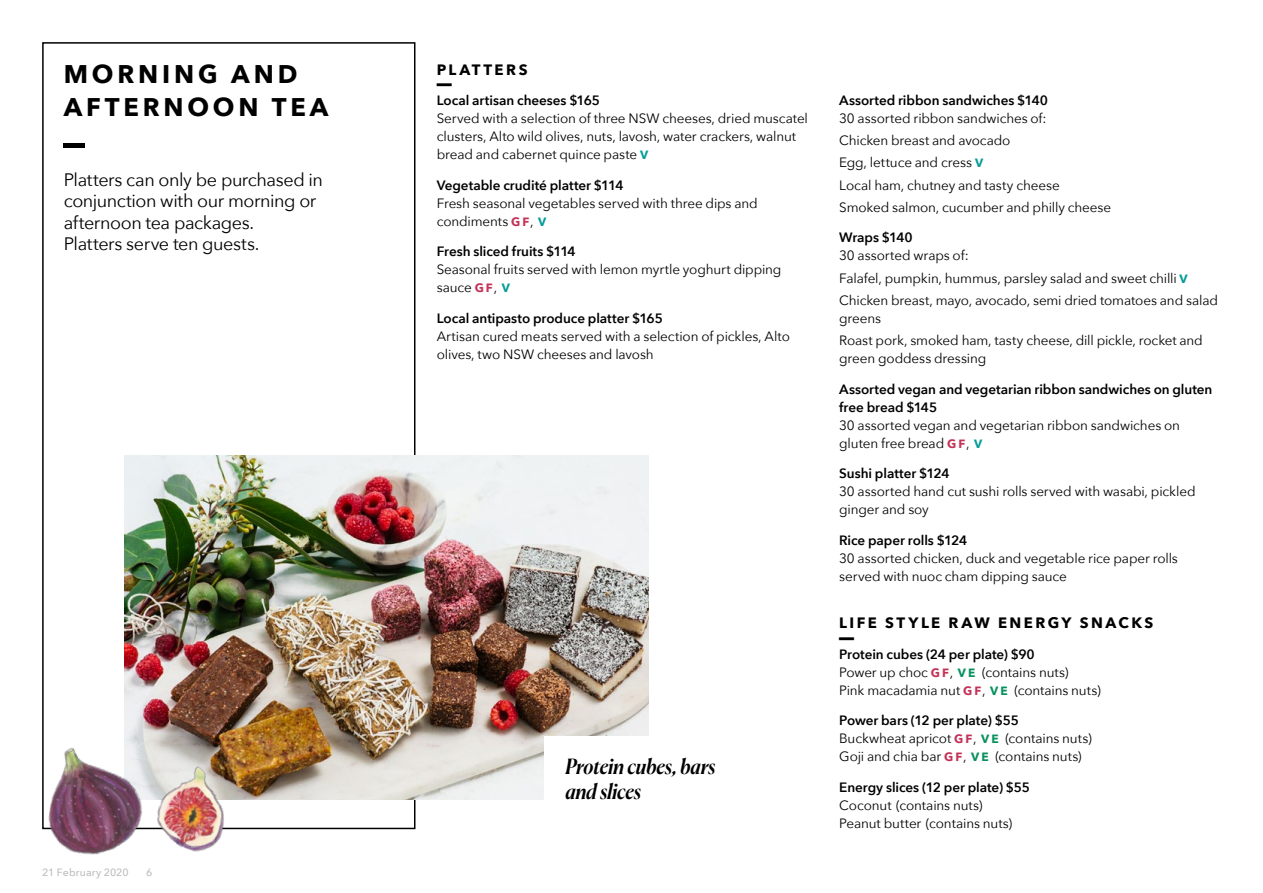
<style>
.page{position:relative;width:1263px;height:893px;background:#fff}
.page>*{position:absolute;margin:0;border:0;box-sizing:border-box;transform-origin:0 0}
.t1{font:700 30px "Avenir Next";color:#000}
.t2{font:700 25.5px/32.4px "Avenir Next";letter-spacing:.15em;color:#000}
.t3{font:italic 500 21px/25.2px "Canela";letter-spacing:-.005em;color:#000}
.t4{font:18px/21.6px "Avenir Next";letter-spacing:-.025em;color:#000}
.t5{font:700 15px "Avenir Next";letter-spacing:.165em;color:#000}
.t6{font:13.5px/18px "Avenir Next";letter-spacing:-.01em;color:#000}
.t7{font:600 13.5px/18px "Avenir Next";letter-spacing:-.005em;color:#000}
.t8{font:500 10.5px "Avenir Next";letter-spacing:.01em;color:#bcbec0}
.s1{font-weight:700;font-size:12px;color:#069c99}
.s2{font-weight:700;font-size:12px;color:#c33358}
.s3{font-weight:600}
.s4{font-weight:700;font-size:12px;color:#07915e}
</style>
<div class="page">
<hr style="left:64px;top:144px;width:21px;height:4px;background:#000">
<img style="left:125px;top:456px;width:523px;height:343px">
<div style="left:544px;top:736px;width:253px;height:157px;background:#fff"></div>
<img style="left:42px;top:661px;width:226px;height:194px">
<img style="left:113px;top:739px;width:152px;height:116px">
<h2 class="t2" style="left:64px;top:58px;width:266px">MORNING AND<br>AFTERNOON TEA</h2>
<h3 class="t4" style="left:64px;top:168px;width:261px">Platters can only be purchased in conjunction with our morning or afternoon tea packages.<br>Platters serve ten guests.</h3>
<p class="t8" style="left:42px;top:863px;width:88px">21 February 2020</p>
<p class="t8" style="left:146px;top:863px;width:8px">6</p>
<p class="t5" style="left:437px;top:56px;width:92px">PLATTERS</p>
<p class="t7" style="left:437px;top:91px;width:165px">Local artisan cheeses $165</p>
<p class="t6" style="left:437px;top:109px;width:373px">Served with a selection of three NSW cheeses, dried muscatel clusters, Alto wild olives, nuts, lavosh, water crackers, walnut bread and cabernet quince paste <span class="s1">V</span></p>
<p class="t7" style="left:437px;top:176px;width:188px">Vegetable crudité platter $114</p>
<p class="t6" style="left:437px;top:193px;width:322px">Fresh seasonal vegetables served with three dips and condiments <span class="s2">G F</span>, <span class="s1">V</span></p>
<p class="t7" style="left:437px;top:242px;width:141px">Fresh sliced fruits $114</p>
<p class="t6" style="left:437px;top:260px;width:346px">Seasonal fruits served with lemon myrtle yoghurt dipping sauce <span class="s2">G F</span>, <span class="s1">V</span></p>
<p class="t7" style="left:437px;top:309px;width:228px">Local antipasto produce platter $165</p>
<p class="t6" style="left:437px;top:326px;width:355px">Artisan cured meats served with a selection of pickles, Alto olives, two NSW cheeses and lavosh</p>
<h1 class="t1" style="left:437px;top:44px;width:16px">_</h1>
<h3 class="t3" style="left:565px;top:752px;width:151px">Protein cubes, bars and slices</h3>
<p class="t7" style="left:839px;top:91px;width:210px">Assorted ribbon sandwiches $140</p>
<p class="t6" style="left:839px;top:107px;width:273px;line-height:22.2px">30 assorted ribbon sandwiches of:<br>Chicken breast and avocado<br>Egg, lettuce and cress <span class="s1">V<br></span>Local ham, chutney and tasty cheese<br>Smoked salmon, cucumber and philly cheese</p>
<p class="t7" style="left:839px;top:228px;width:75px">Wraps $140</p>
<p class="t6" style="left:839px;top:244px;width:380px;line-height:22.2px">30 assorted wraps of:<br>Falafel, pumpkin, hummus, parsley salad and sweet chilli <span class="s1">V<br></span>Chicken breast, mayo, avocado, semi dried tomatoes and salad</p>
<p class="t6" style="left:839px;top:307px;width:365px;line-height:22.2px">greens<br>Roast pork, smoked ham, tasty cheese, dill pickle, rocket and</p>
<p class="t6" style="left:839px;top:349px;width:149px">green goddess dressing</p>
<p class="t7" style="left:839px;top:380px;width:375px">Assorted vegan and vegetarian ribbon sandwiches on gluten free bread $145</p>
<p class="t6" style="left:839px;top:415px;width:342px">30 assorted vegan and vegetarian ribbon sandwiches on gluten free bread <span class="s2">G F</span>, <span class="s1">V</span></p>
<p class="t7" style="left:839px;top:464px;width:112px">Sushi platter $124</p>
<p class="t6" style="left:839px;top:482px;width:358px">30 assorted hand cut sushi rolls served with wasabi, pickled ginger and soy</p>
<p class="t7" style="left:839px;top:531px;width:130px">Rice paper rolls $124</p>
<p class="t6" style="left:839px;top:548px;width:340px">30 assorted chicken, duck and vegetable rice paper rolls served with nuoc cham dipping sauce</p>
<p class="t5" style="left:839px;top:610px;width:316px">LIFE STYLE RAW ENERGY SNACKS</p>
<p class="t6" style="left:839px;top:645px;width:263px"><span class="s3">Protein cubes (24 per plate) $90<br></span>Power up choc <span class="s2">G F</span>, <span class="s4">V E</span> (contains nuts)<br>Pink macadamia nut <span class="s2">G F</span>, <span class="s4">V E</span> (contains nuts)</p>
<p class="t6" style="left:839px;top:711px;width:254px"><span class="s3">Power bars (12 per plate) $55<br></span>Buckwheat apricot <span class="s2">G F</span>, <span class="s4">V E</span> (contains nuts)<br>Goji and chia bar <span class="s2">G F</span>, <span class="s4">V E</span> (contains nuts)</p>
<p class="t7" style="left:839px;top:778px;width:192px">Energy slices (12 per plate) $55</p>
<p class="t6" style="left:839px;top:796px;width:175px">Coconut (contains nuts)<br>Peanut butter (contains nuts)</p>
<h1 class="t1" style="left:839px;top:598px;width:16px">_</h1>
</div>
